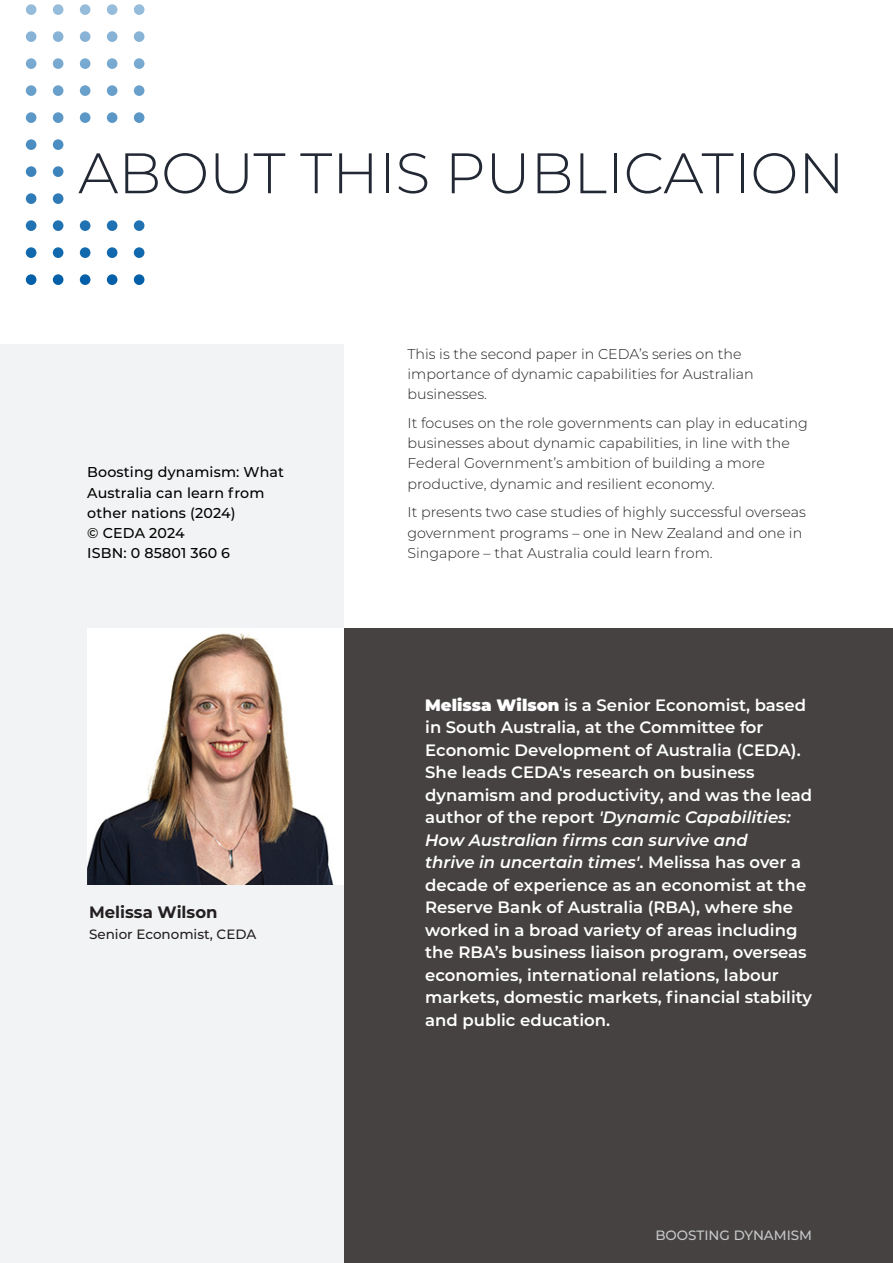
<style>
.page{position:relative;width:893px;height:1263px;background:#fff}
.page>*{position:absolute;margin:0;border:0;box-sizing:border-box;transform-origin:0 0}
.Chapter_Heading{font:300 57px "Montserrat";color:#222834}
.Author_bio{font:600 16.5px/22.5px "Montserrat";color:#fff}
.Author_Name{font:700 16.5px "Montserrat";color:#231f20}
.t1{font:300 14.25px/20.2px "Montserrat";color:#231f20}
.t2{font:500 14.25px/20.2px "Montserrat";letter-spacing:.01em;color:#000}
.Author_position{font:500 13.5px "Montserrat";color:#231f20}
.t3{font:500 13.5px "Montserrat";color:#c7c8ca}
.s1{font-weight:900}
.s2{font-style:italic}
</style>
<div class="page">
<div style="left:0;top:629px;width:893px;height:634px;background:#454241"></div>
<div style="left:0;top:345px;width:343px;height:918px;background:#f2f3f4"></div>
<img style="left:87px;top:629px;width:256px;height:255px">
<div style="left:107px;top:4px;width:10px;height:11px;background:#95bcda;border-radius:50%"></div>
<div style="left:134px;top:4px;width:10px;height:11px;background:#95bcda;border-radius:50%"></div>
<div style="left:107px;top:31px;width:10px;height:11px;background:#87b3d6;border-radius:50%"></div>
<div style="left:134px;top:31px;width:10px;height:11px;background:#87b3d6;border-radius:50%"></div>
<div style="left:107px;top:58px;width:10px;height:11px;background:#78a9d0;border-radius:50%"></div>
<div style="left:134px;top:58px;width:10px;height:11px;background:#78a9d0;border-radius:50%"></div>
<div style="left:107px;top:85px;width:10px;height:11px;background:#69a0cb;border-radius:50%"></div>
<div style="left:134px;top:85px;width:10px;height:11px;background:#69a0cb;border-radius:50%"></div>
<div style="left:107px;top:112px;width:10px;height:11px;background:#5b97c7;border-radius:50%"></div>
<div style="left:134px;top:112px;width:10px;height:11px;background:#5b97c7;border-radius:50%"></div>
<div style="left:107px;top:220px;width:10px;height:11px;background:#2072b2;border-radius:50%"></div>
<div style="left:134px;top:220px;width:10px;height:11px;background:#2072b2;border-radius:50%"></div>
<div style="left:107px;top:247px;width:10px;height:11px;background:#1168ad;border-radius:50%"></div>
<div style="left:134px;top:247px;width:10px;height:11px;background:#1168ad;border-radius:50%"></div>
<div style="left:107px;top:274px;width:10px;height:11px;background:#005ea8;border-radius:50%"></div>
<div style="left:134px;top:274px;width:10px;height:11px;background:#005ea8;border-radius:50%"></div>
<div style="left:80px;top:4px;width:10px;height:11px;background:#95bcda;border-radius:50%"></div>
<div style="left:80px;top:31px;width:10px;height:11px;background:#87b3d6;border-radius:50%"></div>
<div style="left:80px;top:58px;width:10px;height:11px;background:#78a9d0;border-radius:50%"></div>
<div style="left:80px;top:85px;width:10px;height:11px;background:#69a0cb;border-radius:50%"></div>
<div style="left:80px;top:112px;width:10px;height:11px;background:#5b97c7;border-radius:50%"></div>
<div style="left:80px;top:220px;width:10px;height:11px;background:#2072b2;border-radius:50%"></div>
<div style="left:80px;top:247px;width:10px;height:11px;background:#1168ad;border-radius:50%"></div>
<div style="left:80px;top:274px;width:10px;height:11px;background:#005ea8;border-radius:50%"></div>
<div style="left:53px;top:4px;width:10px;height:11px;background:#95bcda;border-radius:50%"></div>
<div style="left:53px;top:31px;width:10px;height:11px;background:#87b3d6;border-radius:50%"></div>
<div style="left:53px;top:58px;width:10px;height:11px;background:#78a9d0;border-radius:50%"></div>
<div style="left:53px;top:85px;width:10px;height:11px;background:#69a0cb;border-radius:50%"></div>
<div style="left:53px;top:112px;width:10px;height:11px;background:#5b97c7;border-radius:50%"></div>
<div style="left:53px;top:139px;width:10px;height:11px;background:#4c8dc1;border-radius:50%"></div>
<div style="left:53px;top:166px;width:10px;height:11px;background:#3d84bc;border-radius:50%"></div>
<div style="left:53px;top:193px;width:10px;height:11px;background:#2f7bb8;border-radius:50%"></div>
<div style="left:53px;top:220px;width:10px;height:11px;background:#2072b2;border-radius:50%"></div>
<div style="left:53px;top:247px;width:10px;height:11px;background:#1168ad;border-radius:50%"></div>
<div style="left:53px;top:274px;width:10px;height:11px;background:#005ea8;border-radius:50%"></div>
<div style="left:26px;top:4px;width:10px;height:11px;background:#95bcda;border-radius:50%"></div>
<div style="left:26px;top:31px;width:10px;height:11px;background:#87b3d6;border-radius:50%"></div>
<div style="left:26px;top:58px;width:10px;height:11px;background:#78a9d0;border-radius:50%"></div>
<div style="left:26px;top:85px;width:10px;height:11px;background:#69a0cb;border-radius:50%"></div>
<div style="left:26px;top:112px;width:10px;height:11px;background:#5b97c7;border-radius:50%"></div>
<div style="left:26px;top:139px;width:10px;height:11px;background:#4c8dc1;border-radius:50%"></div>
<div style="left:26px;top:166px;width:10px;height:11px;background:#3d84bc;border-radius:50%"></div>
<div style="left:26px;top:193px;width:10px;height:11px;background:#2f7bb8;border-radius:50%"></div>
<div style="left:26px;top:220px;width:10px;height:11px;background:#2072b2;border-radius:50%"></div>
<div style="left:26px;top:247px;width:10px;height:11px;background:#1168ad;border-radius:50%"></div>
<div style="left:26px;top:274px;width:10px;height:11px;background:#005ea8;border-radius:50%"></div>
<p class="Chapter_Heading" style="left:78px;top:134px;width:768px">ABOUT THIS PUBLICATION</p>
<p class="t2" style="left:87px;top:462px;width:198px">Boosting dynamism: What<br>Australia can learn from other nations (2024)<br>© CEDA 2024<br>ISBN: 0 85801 360 6</p>
<p class="Author_Name" style="left:89px;top:900px;width:130px">Melissa Wilson</p>
<p class="Author_position" style="left:89px;top:925px;width:169px">Senior Economist, CEDA</p>
<p class="t1" style="left:407px;top:343px;width:348px">This is the second paper in CEDA’s series on the importance of dynamic capabilities for Australian businesses.</p>
<p class="t1" style="left:407px;top:412px;width:402px">It focuses on the role governments can play in educating businesses about dynamic capabilities, in line with the Federal Government’s ambition of building a more productive, dynamic and resilient economy.</p>
<p class="t1" style="left:407px;top:502px;width:400px">It presents two case studies of highly successful overseas government programs – one in New Zealand and one in<br>Singapore – that Australia could learn from.</p>
<p class="Author_bio" style="left:425px;top:693px;width:388px"><span class="s1">Melissa Wilson</span> is a Senior Economist, based in South Australia, at the Committee for Economic Development of Australia (CEDA).<br>She leads CEDA's research on business dynamism and productivity, and was the lead author of the report <span class="s2">'Dynamic Capabilities:<br>How Australian firms can survive and<br>thrive in uncertain times'</span>. Melissa has over a decade of experience as an economist at the Reserve Bank of Australia (RBA), where she worked in a broad variety of areas including the RBA’s business liaison program, overseas economies, international relations, labour markets, domestic markets, financial stability and public education.</p>
<p class="t3" style="left:655px;top:1225px;width:158px">Boostin g dynamis m</p>
</div>
